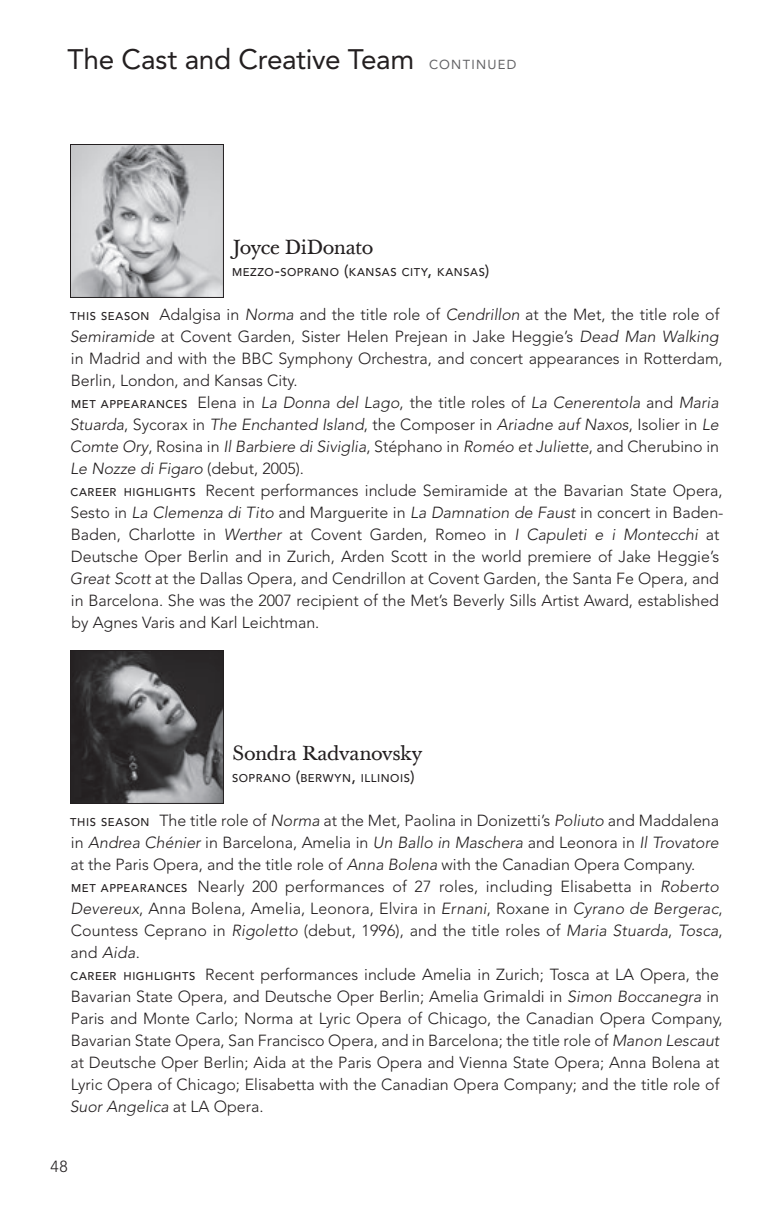
<style>
.page{position:relative;width:774px;height:1224px;background:#fff}
.page>*{position:absolute;margin:0;border:0;box-sizing:border-box;transform-origin:0 0}
.t1{font:28px "Avenir";letter-spacing:-.01em;color:#231f20}
.t2{font:20px "Baskerville Ten";letter-spacing:-.02em;color:#231f20}
.t3{font:300 16px/22px "Avenir";color:#231f20}
.t4{font:500 11.2px "Avenir";letter-spacing:.05em;color:#231f20}
.s1{font-size:13px;color:#636366}
.s2{font-size:16px}
.s3{font-weight:500;font-size:11.2px}
.s4{font-style:italic}
</style>
<div class="page">
<img style="left:72px;top:146px;width:150px;height:150px">
<div style="left:70px;top:144px;width:154px;height:154px;border:1px solid #231f20"></div>
<img style="left:72px;top:652px;width:150px;height:150px">
<div style="left:70px;top:650px;width:154px;height:154px;border:1px solid #231f20"></div>
<h1 class="t1" style="left:68px;top:43px;width:450px">The Cast and Creative Team <span class="s1">CONTINUED</span></h1>
<p class="t2" style="left:232px;top:235px;width:143px">Joyce DiDonato</p>
<p class="t4" style="left:232px;top:266px;width:259px">MEZZO<span class="s2">-</span>SOPRANO <span class="s2">(</span>KANSAS CITY<span class="s2">,</span> KANSAS<span class="s2">)</span></p>
<p class="t3" style="left:70px;top:304px;width:655px"><span class="s3">THIS SEASON</span> Adalgisa in <span class="s4">Norma</span> and the title role of <span class="s4">Cendrillon</span> at the Met, the title role of <span class="s4">Semiramide</span> at Covent Garden, Sister Helen Prejean in Jake Heggie’s <span class="s4">Dead Man Walking </span>in Madrid and with the BBC Symphony Orchestra, and concert appearances in Rotterdam, Berlin, London, and Kansas City.<br><span class="s3">MET APPEARANCES</span> Elena in <span class="s4">La Donna del Lago</span>, the title roles of <span class="s4">La Cenerentola</span> and <span class="s4">Maria Stuarda</span>, Sycorax in <span class="s4">The Enchanted Island</span>, the Composer in <span class="s4">Ariadne auf Naxos</span>, Isolier in <span class="s4">Le Comte Ory</span>, Rosina in <span class="s4">Il Barbiere di Siviglia</span>, Stéphano in <span class="s4">Roméo et Juliette</span>, and Cherubino in <span class="s4">Le Nozze di Figaro</span> (debut, 2005).<br><span class="s3">CAREER HIGHLIGHTS</span> Recent performances include Semiramide at the Bavarian State Opera, Sesto in <span class="s4">La Clemenza di Tito</span> and Marguerite in <span class="s4">La Damnation de Faust</span> in concert in Baden-Baden, Charlotte in <span class="s4">Werther</span> at Covent Garden, Romeo in <span class="s4">I Capuleti e i Montecchi</span> at Deutsche Oper Berlin and in Zurich, Arden Scott in the world premiere of Jake Heggie’s <span class="s4">Great Scott</span> at the Dallas Opera, and Cendrillon at Covent Garden, the Santa Fe Opera, and in Barcelona. She was the 2007 recipient of the Met’s Beverly Sills Artist Award, established by Agnes Varis and Karl Leichtman.</p>
<p class="t2" style="left:232px;top:741px;width:192px">Sondra Radvanovsky</p>
<p class="t4" style="left:232px;top:772px;width:184px">SOPRANO <span class="s2">(</span>BERWYN<span class="s2">,</span> ILLINOIS<span class="s2">)</span></p>
<p class="t3" style="left:70px;top:810px;width:655px"><span class="s3">THIS SEASON</span> The title role of <span class="s4">Norma</span> at the Met, Paolina in Donizetti’s <span class="s4">Poliuto</span> and Maddalena in <span class="s4">Andrea Chénier</span> in Barcelona, Amelia in <span class="s4">Un Ballo in Maschera</span> and Leonora in <span class="s4">Il Trovatore </span>at the Paris Opera, and the title role of <span class="s4">Anna Bolena</span> with the Canadian Opera Company.<br><span class="s3">MET APPEARANCES</span> Nearly 200 performances of 27 roles, including Elisabetta in <span class="s4">Roberto Devereux</span>, Anna Bolena, Amelia, Leonora, Elvira in <span class="s4">Ernani</span>, Roxane in <span class="s4">Cyrano de Bergerac</span>, Countess Ceprano in <span class="s4">Rigoletto</span> (debut, 1996), and the title roles of <span class="s4">Maria Stuarda</span>, <span class="s4">Tosca</span>, and <span class="s4">Aida</span>.<br><span class="s3">CAREER HIGHLIGHTS</span> Recent performances include Amelia in Zurich; Tosca at LA Opera, the Bavarian State Opera, and Deutsche Oper Berlin; Amelia Grimaldi in <span class="s4">Simon Boccanegra</span> in Paris and Monte Carlo; Norma at Lyric Opera of Chicago, the Canadian Opera Company, Bavarian State Opera, San Francisco Opera, and in Barcelona; the title role of <span class="s4">Manon Lescaut </span>at Deutsche Oper Berlin; Aida at the Paris Opera and Vienna State Opera; Anna Bolena at Lyric Opera of Chicago; Elisabetta with the Canadian Opera Company; and the title role of <span class="s4">Suor Angelica</span> at LA Opera.</p>
<p class="t3" style="left:51px;top:1156px;width:19px">48</p>
</div>
